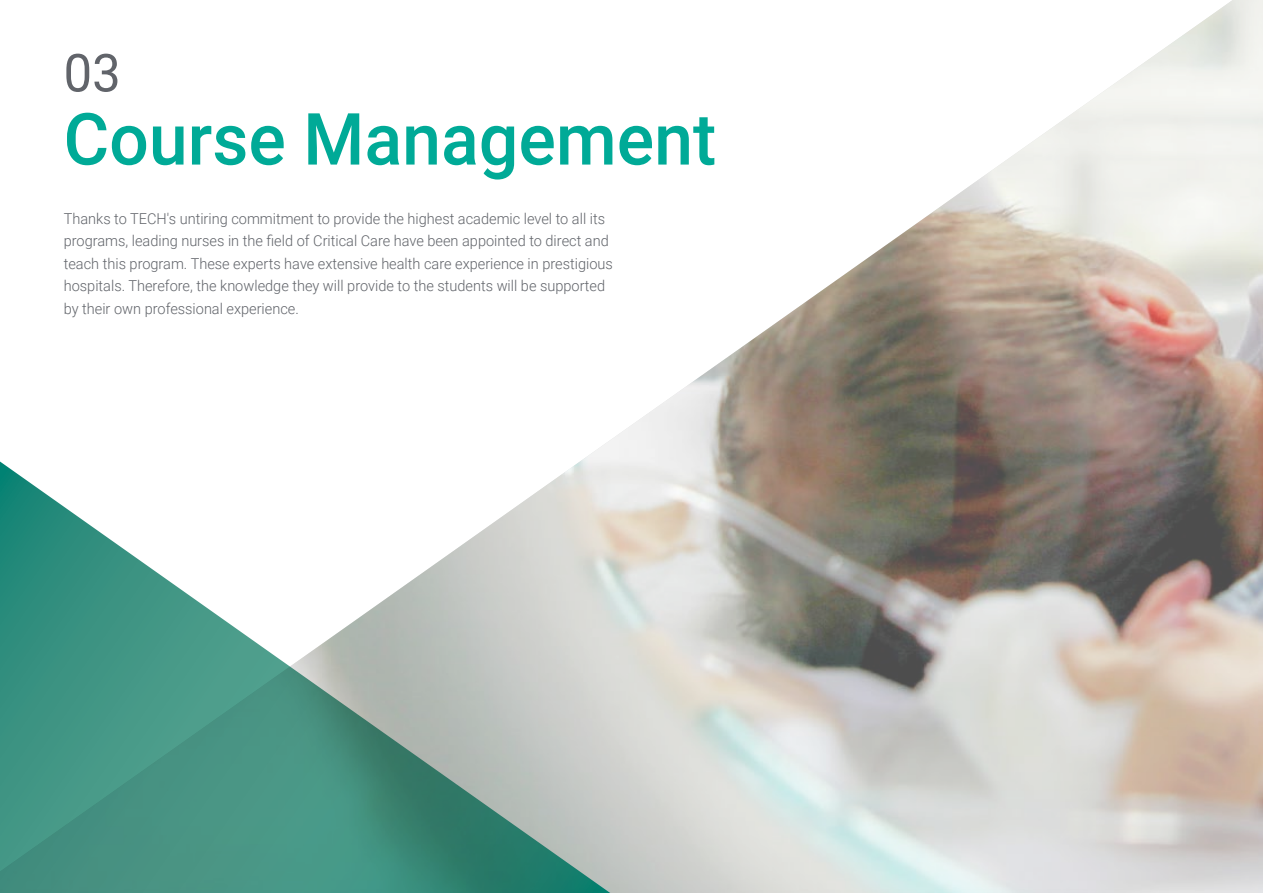
<style>
.page{position:relative;width:1263px;height:893px;background:#fff}
.page>*{position:absolute;margin:0;border:0;box-sizing:border-box;transform-origin:0 0}
.t1{font:500 72px "Roboto";color:#00aa97}
.t2{font:52.5px "Roboto";color:#61646a}
.t3{font:300 15px/22.5px "Roboto";color:#61646a}
</style>
<div class="page">
<img style="left:602px;top:0;width:661px;height:893px">
<svg style="left:0;top:446px;width:640px;height:447px"></svg>
<h2 class="t2" style="left:64px;top:36px;width:59px">03</h2>
<h1 class="t1" style="left:64px;top:89px;width:654px">Course Management</h1>
<p class="t3" style="left:64px;top:207px;width:551px">Thanks to TECH's untiring commitment to provide the highest academic level to all its programs, leading nurses in the field of Critical Care have been appointed to direct and teach this program. These experts have extensive health care experience in prestigious hospitals. Therefore, the knowledge they will provide to the students will be supported by their own professional experience.</p>
</div>
